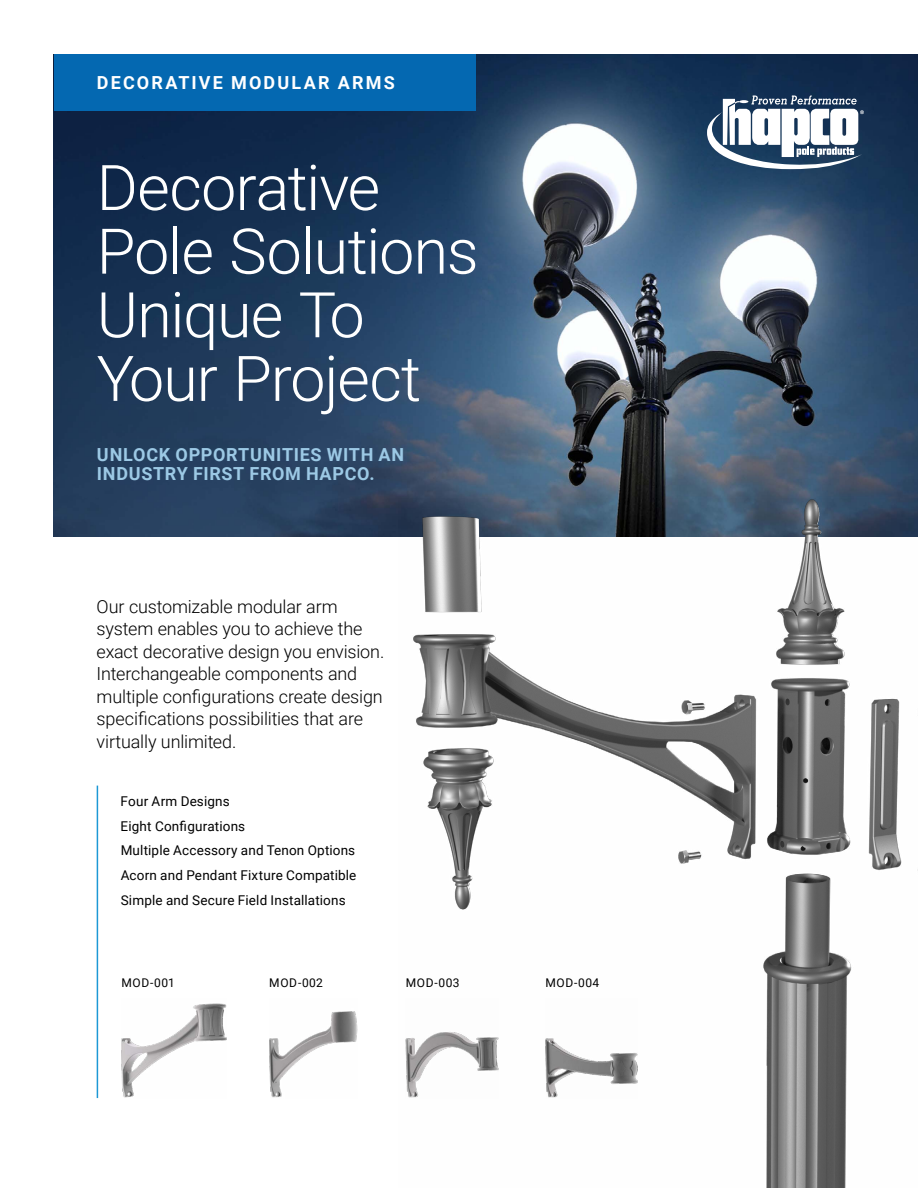
<style>
.page{position:relative;width:918px;height:1188px;background:#fff}
.page>*{position:absolute;margin:0;border:0;box-sizing:border-box;transform-origin:0 0}
.t1{font:300 63px/63.6px "Roboto";letter-spacing:-.02em;color:#fff}
.t2{font:300 18px/22.5px "Roboto";letter-spacing:-.01em;color:#000}
.t3{font:700 18px/19.5px "Roboto";letter-spacing:.04em;color:#9cc9e5}
.t4{font:700 18px "Roboto";letter-spacing:.12em;color:#fff}
.t5{font:13.5px/24.6px "Roboto";letter-spacing:.01em;color:#000}
.t6{font:12px "Roboto";letter-spacing:.045em;color:#000}
</style>
<div class="page">
<img style="left:54px;top:54px;width:864px;height:483px">
<img style="left:398px;top:498px;width:520px;height:690px">
<img style="left:121px;top:1003px;width:105px;height:95px">
<img style="left:406px;top:999px;width:93px;height:99px">
<img style="left:269px;top:1011px;width:88px;height:87px">
<img style="left:545px;top:999px;width:93px;height:99px">
<hr style="left:97px;top:786px;width:1px;height:312px;background:#1d98d5">
<svg style="left:707px;top:95px;width:157px;height:74px"></svg>
<div style="left:54px;top:54px;width:421px;height:57px;background:#0468b1"></div>
<p class="t4" style="left:97px;top:70px;width:299px">DECORATIVE MODULAR ARMS</p>
<h1 class="t1" style="left:97px;top:153px;width:383px">Decorative<br>Pole Solutions<br>Unique To<br>Your Project</h1>
<p class="t3" style="left:97px;top:444px;width:309px">UNLOCK OPPORTUNITIES WITH AN<br>INDUSTRY FIRST FROM HAPCO.</p>
<p class="t2" style="left:97px;top:595px;width:289px">Our customizable modular arm system enables you to achieve the exact decorative design you envision.<br>Interchangeable components and multiple configurations create design specifications possibilities that are virtually unlimited.</p>
<p class="t5" style="left:121px;top:789px;width:237px">Four Arm Designs<br>Eight Configurations<br>Multiple Accessory and Tenon Options<br>Acorn and Pendant Fixture Compatible<br>Simple and Secure Field Installations</p>
<p class="t6" style="left:121px;top:975px;width:55px">MOD-001</p>
<p class="t6" style="left:269px;top:975px;width:55px">MOD-002</p>
<p class="t6" style="left:406px;top:975px;width:55px">MOD-003</p>
<p class="t6" style="left:545px;top:975px;width:55px">MOD-004</p>
</div>
